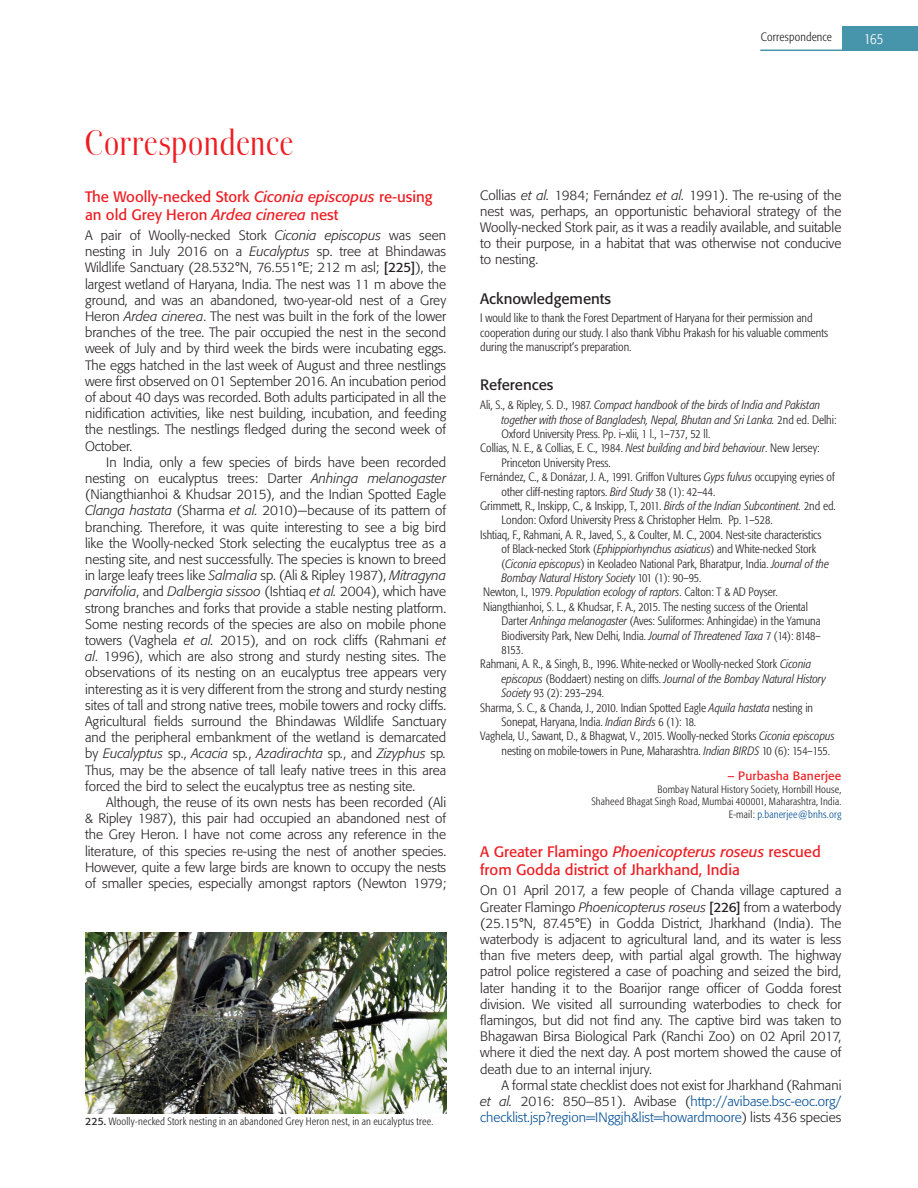
<style>
.page{position:relative;width:918px;height:1188px;background:#fff}
.page>*{position:absolute;margin:0;border:0;box-sizing:border-box;transform-origin:0 0}
.Heading{font:300 36px "Boberia LL";letter-spacing:-.01em;color:#ee1d23}
.Subhead{font:15px/18px "Formata";color:#ee1d23}
.Subhead-2{font:15px "Formata";color:#231f20}
.t1{font:300 condensed 15px "Formata";color:#fff}
.Body_text{font:300 13.5px/16.2px "Formata";color:#231f20;text-align:justify}
.Body_text-no_indent{font:300 13.5px/16.2px "Formata";color:#231f20;text-align:justify}
.Body_text-2{font:300 13.5px "Formata";color:#014d95}
.Reference{font:300 condensed 12px/14.4px "Formata";color:#231f20}
.Reference-2{font:italic 300 condensed 12px/14.4px "Formata";color:#231f20}
.Acknowledge{font:300 condensed 12px/14.4px "Formata";color:#231f20}
.Author{font:12px "Formata";letter-spacing:.015em;color:#ee1d23}
.t2{font:300 condensed 10.5px "Formata";letter-spacing:.02em;color:#231f20}
.t3{font:300 condensed 10.5px "Formata";letter-spacing:.02em;color:#014d95}
.s1{font-style:italic}
.s2{font-weight:400}
.s3{font-style:normal}
.s4{color:#231f20}
.s5{color:#014d95}
.s6{font-weight:400;font-stretch:normal}
</style>
<div class="page">
<div style="left:842px;top:26px;width:76px;height:24px;background:#4795aa"></div>
<hr style="left:760px;top:50px;width:158px;height:1px;background:#4795aa">
<img style="left:85px;top:932px;width:361px;height:182px">
<p class="Reference" style="left:761px;top:29px;width:73px">Correspondence</p>
<p class="t1" style="left:864px;top:30px;width:21px">165</p>
<p class="Heading" style="left:84px;top:123px;width:211px">Correspondence</p>
<p class="Subhead" style="left:85px;top:187px;width:349px">The Woolly-necked Stork <span class="s1">Ciconia episcopus</span> re-using an old Grey Heron <span class="s1">Ardea cinerea</span> nest</p>
<p class="Body_text-no_indent" style="left:85px;top:227px;width:363px">A pair of Woolly-necked Stork <span class="s1">Ciconia episcopus</span> was seen nesting in July 2016 on a <span class="s1">Eucalyptus</span> sp. tree at Bhindawas Wildlife Sanctuary (28.532°N, 76.551°E; 212 m asl; <span class="s2">[225]</span>), the largest wetland of Haryana, India. The nest was 11 m above the ground, and was an abandoned, two-year-old nest of a Grey Heron <span class="s1">Ardea cinerea</span>. The nest was built in the fork of the lower branches of the tree. The pair occupied the nest in the second week of July and by third week the birds were incubating eggs.<br>The eggs hatched in the last week of August and three nestlings were first observed on 01 September 2016. An incubation period of about 40 days was recorded. Both adults participated in all the nidification activities, like nest building, incubation, and feeding the nestlings. The nestlings fledged during the second week of October.</p>
<p class="Body_text" style="left:85px;top:454px;width:363px;text-indent:21px">In India, only a few species of birds have been recorded nesting on eucalyptus trees: Darter <span class="s1">Anhinga melanogaster </span>(Niangthianhoi &amp; Khudsar 2015), and the Indian Spotted Eagle <span class="s1">Clanga hastata</span> (Sharma <span class="s1">et al.</span> 2010)—because of its pattern of branching. Therefore, it was quite interesting to see a big bird like the Woolly-necked Stork selecting the eucalyptus tree as a nesting site, and nest successfully. The species is known to breed in large leafy trees like <span class="s1">Salmalia</span> sp. (Ali &amp; Ripley 1987), <span class="s1">Mitragyna parvifolia</span>, and <span class="s1">Dalbergia sissoo</span> (Ishtiaq <span class="s1">et al.</span> 2004), which have strong branches and forks that provide a stable nesting platform.<br>Some nesting records of the species are also on mobile phone towers (Vaghela <span class="s1">et al.</span> 2015), and on rock cliffs (Rahmani <span class="s1">et al</span>. 1996), which are also strong and sturdy nesting sites. The observations of its nesting on an eucalyptus tree appears very interesting as it is very different from the strong and sturdy nesting sites of tall and strong native trees, mobile towers and rocky cliffs.<br>Agricultural fields surround the Bhindawas Wildlife Sanctuary and the peripheral embankment of the wetland is demarcated by <span class="s1">Eucalyptus</span> sp., <span class="s1">Acacia</span> sp<span class="s1">.</span>, <span class="s1">Azadirachta</span> sp<span class="s1">.</span>, and <span class="s1">Zizyphus</span> sp<span class="s1">.<br></span>Thus, may be the absence of tall leafy native trees in this area forced the bird to select the eucalyptus tree as nesting site.</p>
<p class="Body_text" style="left:85px;top:794px;width:363px;text-indent:21px">Although, the reuse of its own nests has been recorded (Ali &amp; Ripley 1987), this pair had occupied an abandoned nest of the Grey Heron. I have not come across any reference in the literature, of this species re-using the nest of another species.<br>However, quite a few large birds are known to occupy the nests of smaller species, especially amongst raptors (Newton 1979;</p>
<p class="Body_text" style="left:480px;top:187px;width:363px">Collias <span class="s1">et al.</span> 1984; Fernández <span class="s1">et al.</span> 1991). The re-using of the nest was, perhaps, an opportunistic behavioral strategy of the Woolly-necked Stork pair, as it was a readily available, and suitable to their purpose, in a habitat that was otherwise not conducive to nesting.</p>
<p class="Subhead-2" style="left:480px;top:289px;width:132px">Acknowledgements</p>
<p class="Acknowledge" style="left:480px;top:311px;width:349px">I would like to thank the Forest Department of Haryana for their permission and cooperation during our study. I also thank Vibhu Prakash for his valuable comments during the manuscript’s preparation.</p>
<p class="Subhead-2" style="left:480px;top:376px;width:75px">References</p>
<p class="Reference-2" style="left:502px;top:398px;width:337px;text-indent:-21px"><span class="s3">Ali, S., &amp; Ripley, S. D., 1987.</span> Compact handbook of the birds of India and Pakistan together with those of Bangladesh, Nepal, Bhutan and Sri Lanka. <span class="s3">2nd ed. Delhi:<br>Oxford University Press. Pp. i–xlii, 1 l., 1–737, 52 ll.</span></p>
<p class="Reference" style="left:502px;top:441px;width:320px;text-indent:-21px">Collias, N. E., &amp; Collias, E. C., 1984. <span class="s1">Nest building and bird behaviour</span>. New Jersey:<br>Princeton University Press.</p>
<p class="Reference" style="left:502px;top:470px;width:335px;text-indent:-21px">Fernández, C., &amp; Donázar, J. A., 1991. Griffon Vultures <span class="s1">Gyps fulvus</span> occupying eyries of other cliff-nesting raptors. <span class="s1">Bird Study</span> 38 (1): 42–44.</p>
<p class="Reference" style="left:502px;top:499px;width:336px;text-indent:-21px">Grimmett, R., Inskipp, C., &amp; Inskipp, T., 2011. <span class="s1">Birds of the Indian Subcontinent.</span> 2nd ed.<br>London: Oxford University Press &amp; Christopher Helm. Pp. 1–528.</p>
<p class="Reference" style="left:502px;top:527px;width:329px;text-indent:-21px">Ishtiaq, F., Rahmani, A. R., Javed, S., &amp; Coulter, M. C., 2004. Nest-site characteristics of Black-necked Stork (<span class="s1">Ephippiorhynchus asiaticus</span>) and White-necked Stork (<span class="s1">Ciconia episcopus</span>) in Keoladeo National Park, Bharatpur, India. <span class="s1">Journal of the Bombay Natural History Society</span> 101 (1): 90–95.</p>
<p class="Reference" style="left:483px;top:585px;width:296px">Newton, I., 1979. <span class="s1">Population ecology of raptors</span>. Calton: T &amp; AD Poyser.</p>
<p class="Reference" style="left:502px;top:599px;width:321px;text-indent:-19px">Niangthianhoi, S. L., &amp; Khudsar, F. A., 2015. The nesting success of the Oriental Darter <span class="s1">Anhinga melanogaster</span> (Aves: Suliformes: Anhingidae) in the Yamuna Biodiversity Park, New Delhi, India. <span class="s1">Journal of Threatened Taxa</span> 7 (14): 8148– 8153.</p>
<p class="Reference" style="left:502px;top:657px;width:326px;text-indent:-21px">Rahmani, A. R., &amp; Singh, B., 1996. White-necked or Woolly-necked Stork <span class="s1">Ciconia episcopus</span> (Boddaert) nesting on cliffs. <span class="s1">Journal of the Bombay Natural History<br>Society</span> 93 (2): 293–294.</p>
<p class="Reference" style="left:502px;top:700px;width:313px;text-indent:-21px">Sharma, S. C., &amp; Chanda, J., 2010. Indian Spotted Eagle <span class="s1">Aquila hastata</span> nesting in<br>Sonepat, Haryana, India. <span class="s1">Indian Birds</span> 6 (1): 18.</p>
<p class="Reference" style="left:502px;top:729px;width:335px;text-indent:-21px">Vaghela, U., Sawant, D., &amp; Bhagwat, V., 2015. Woolly-necked Storks <span class="s1">Ciconia episcopus </span>nesting on mobile-towers in Pune, Maharashtra. <span class="s1">Indian BIRDS</span> 10 (6): 154–155.</p>
<p class="Author" style="left:728px;top:768px;width:115px">– Purbasha Banerjee</p>
<p class="t2" style="left:657px;top:783px;width:186px">Bombay Natural History Society, Hornbill House,</p>
<p class="t2" style="left:591px;top:795px;width:252px">Shaheed Bhagat Singh Road, Mumbai 400001, Maharashtra, India.</p>
<p class="t3" style="left:729px;top:808px;width:114px"><span class="s4">E-mail:</span> p.banerjee@bnhs.org</p>
<p class="Subhead" style="left:480px;top:843px;width:342px">A Greater Flamingo <span class="s1">Phoenicopterus roseus</span> rescued from Godda district of Jharkhand, India</p>
<p class="Body_text-no_indent" style="left:480px;top:883px;width:363px">On 01 April 2017, a few people of Chanda village captured a Greater Flamingo <span class="s1">Phoenicopterus roseus</span> <span class="s2">[226]</span> from a waterbody (25.15°N, 87.45°E) in Godda District, Jharkhand (India). The waterbody is adjacent to agricultural land, and its water is less than five meters deep, with partial algal growth. The highway patrol police registered a case of poaching and seized the bird, later handing it to the Boarijor range officer of Godda forest division. We visited all surrounding waterbodies to check for flamingos, but did not find any. The captive bird was taken to Bhagawan Birsa Biological Park (Ranchi Zoo) on 02 April 2017, where it died the next day. A post mortem showed the cause of death due to an internal injury.</p>
<p class="Body_text" style="left:480px;top:1077px;width:363px;text-align:right">A formal state checklist does not exist for Jharkhand (Rahmani<br><span class="s1">et al.</span> 2016: 850–851). Avibase (<span class="s5">http://avibase.bsc-eoc.org/</span></p>
<p class="t2" style="left:85px;top:1115px;width:350px"><span class="s6">225.</span> Woolly-necked Stork nesting in an abandoned Grey Heron nest, in an eucalyptus tree.</p>
<p class="Body_text-2" style="left:480px;top:1110px;width:363px">checklist.jsp?region=INggjh&amp;list=howardmoore<span class="s4">) lists 436 species</span></p>
</div>
